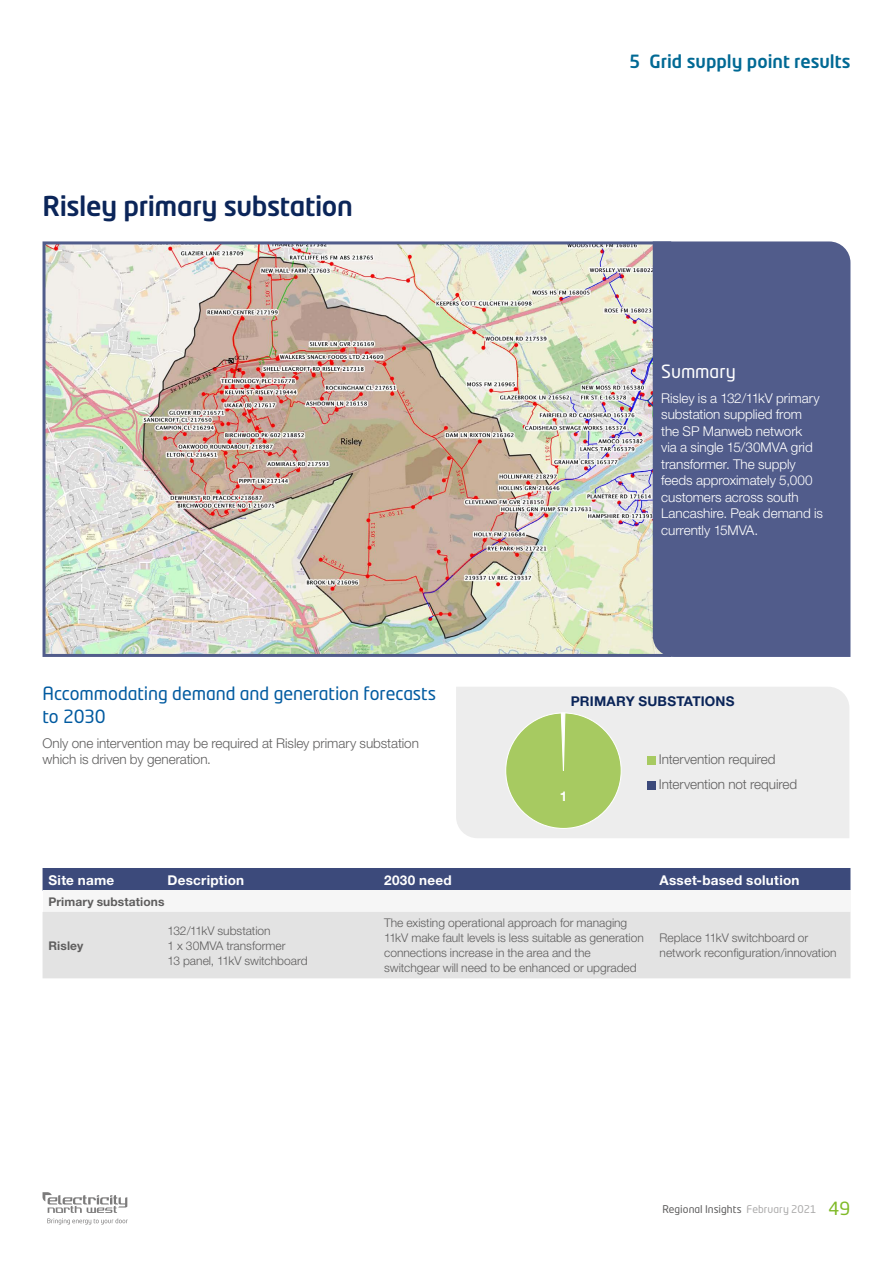
<style>
.page{position:relative;width:893px;height:1263px;background:#fff}
.page>*{position:absolute;margin:0;border:0;box-sizing:border-box;transform-origin:0 0}
.t1{font:500 27px "Neo Tech Std";letter-spacing:-.015em;color:#0b2559}
.t2{font:18px/22.5px "Neo Tech Std";letter-spacing:-.005em;color:#005aa0}
.t3{font:500 18px "Neo Tech Std";color:#006994}
.t4{font:18px "Neo Tech Std";letter-spacing:-.005em;color:#fff}
.t5{font:300 13.5px/16.5px "Helvetica Neue";letter-spacing:-.005em;color:#fff}
.t6{font:300 13.5px/16.5px "Helvetica Neue";letter-spacing:-.005em;color:#5f5e5e}
.t7{font:700 13.5px "Helvetica Neue";letter-spacing:.02em;color:#fff}
.t8{font:700 13.5px "Helvetica Neue";letter-spacing:.015em;color:#0b2559}
.t9{font:300 12px/15px "Helvetica Neue";color:#5f5e5e}
.t10{font:700 12px "Helvetica Neue";letter-spacing:.005em;color:#5f5e5e}
.t11{font:10.5px "Neo Tech Std";letter-spacing:.005em;color:#5f5e5e}
.s1{color:#acabab}
.s2{font-size:18px;color:#80ba27}
</style>
<div class="page">
<img style="left:47px;top:245px;width:606px;height:408px">
<div style="left:43px;top:241px;width:628px;height:416px;border:3px solid #515c8b"></div>
<div style="left:653px;top:241px;width:197px;height:416px;background:#515c8b"></div>
<div style="left:43px;top:868px;width:807px;height:22px;background:#3c4a7b"></div>
<div style="left:43px;top:890px;width:807px;height:22px;background:#f6f6f6"></div>
<div style="left:43px;top:912px;width:807px;height:66px;background:#e3e3e3"></div>
<div style="left:456px;top:687px;width:393px;height:151px;background:#ededed"></div>
<div style="left:647px;top:756px;width:8px;height:8px;background:#a7ca61"></div>
<div style="left:647px;top:781px;width:8px;height:8px;background:#3c4a7b"></div>
<div style="left:506px;top:713px;width:115px;height:115px;background:#a7ca61;border-radius:50%"></div>
<svg style="left:560px;top:712px;width:6px;height:59px"></svg>
<svg style="left:43px;top:1192px;width:85px;height:32px"></svg>
<h1 class="t1" style="left:43px;top:189px;width:312px">Risley primary substation</h1>
<h2 class="t2" style="left:43px;top:682px;width:395px">Accommodating demand and generation forecasts to 2030</h2>
<p class="t6" style="left:43px;top:735px;width:378px">Only one intervention may be required at Risley primary substation which is driven by generation.</p>
<h2 class="t3" style="left:629px;top:50px;width:223px">5 Grid supply point results</h2>
<h2 class="t4" style="left:661px;top:360px;width:76px">Summary</h2>
<p class="t5" style="left:661px;top:389px;width:163px">Risley is a 132/11kV primary substation supplied from the SP Manweb network<br>via a single 15/30MVA grid transformer. The supply feeds approximately 5,000 customers across south<br>Lancashire. Peak demand is currently 15MVA.</p>
<p class="t8" style="left:571px;top:693px;width:165px">PRIMARY SUBSTATIONS</p>
<p class="t7" style="left:560px;top:788px;width:9px">1</p>
<p class="t6" style="left:659px;top:747px;width:140px;line-height:25px">Intervention required<br>Intervention not required</p>
<p class="t7" style="left:49px;top:871px;width:67px">Site name</p>
<p class="t7" style="left:168px;top:871px;width:78px">Description</p>
<p class="t7" style="left:384px;top:871px;width:69px">2030 need</p>
<p class="t7" style="left:660px;top:871px;width:141px">Asset-based solution</p>
<p class="t10" style="left:49px;top:894px;width:117px">Primary substations</p>
<p class="t10" style="left:49px;top:938px;width:36px">Risley</p>
<p class="t9" style="left:168px;top:923px;width:141px">132/11kV substation<br>1 x 30MVA transformer<br>13 panel, 11kV switchboard</p>
<p class="t9" style="left:384px;top:915px;width:261px">The existing operational approach for managing 11kV make fault levels is less suitable as generation connections increase in the area and the switchgear will need to be enhanced or upgraded</p>
<p class="t9" style="left:660px;top:930px;width:179px">Replace 11kV switchboard or network reconfiguration/innovation</p>
<p class="t11" style="left:662px;top:1202px;width:190px">Regional Insights <span class="s1">February 2021</span> <span class="s2">49</span></p>
</div>
